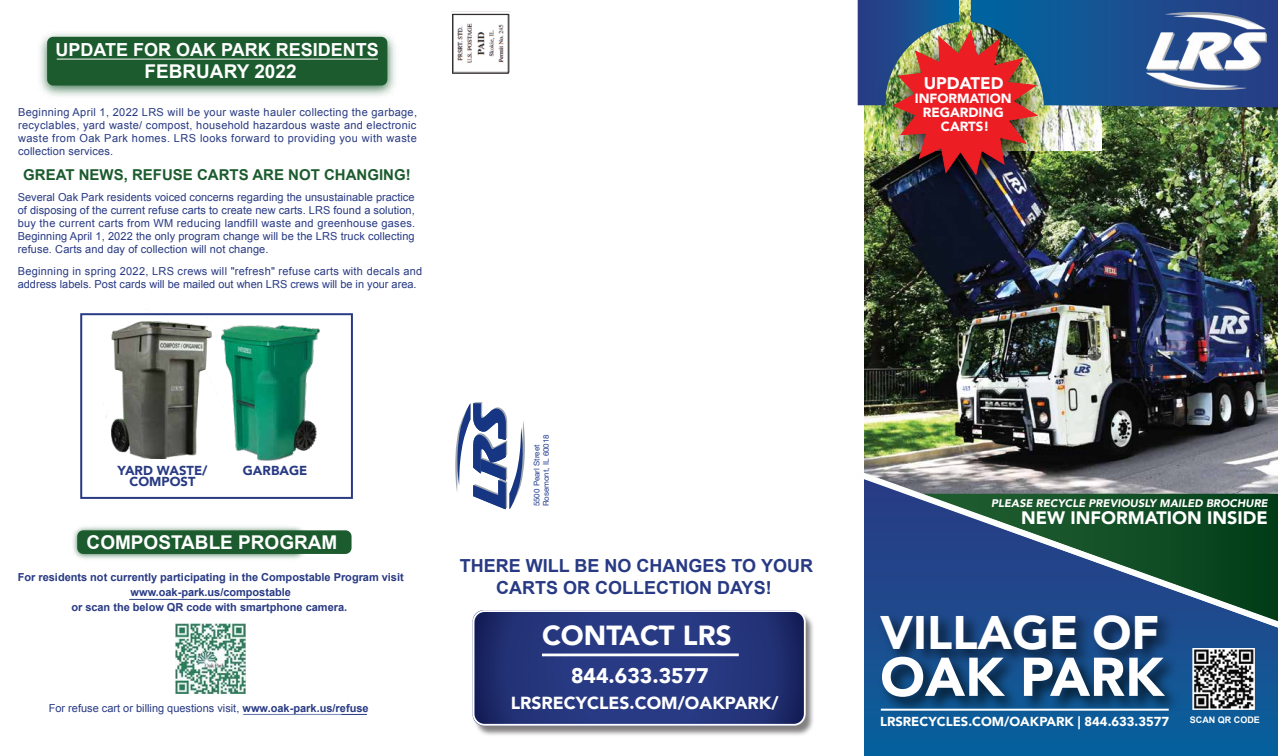
<style>
.page{position:relative;width:1278px;height:756px;background:#fff}
.page>*{position:absolute;margin:0;border:0;box-sizing:border-box;transform-origin:0 0}
.t1{font:900 54px "Avenir";color:#fff}
.t2{font:900 47px "Avenir";color:#fff}
.t3{font:900 27.6px "Avenir";color:#fff}
.t4{font:900 21.2px "Avenir";color:#fff}
.t5{font:700 19px "Arial";color:#fff}
.t6{font:700 18px/22px "Arial";color:#283a84;text-align:center}
.t7{font:700 18px "Arial";color:#fff}
.t8{font:900 18px "Avenir";color:#fff}
.t9{font:900 17.5px "Avenir";color:#fff}
.t10{font:900 16.8px "Avenir";color:#fff}
.t11{font:700 15px "Arial";color:#1c5b2e}
.t12{font:900 13.3px/13.9px "Avenir";color:#fff;text-align:center}
.t13{font:900 13px "Avenir";color:#fff}
.t14{font:900 13px/11px "Avenir";color:#283a84;text-align:center}
.t15{font:11px/13.2px "Arial";letter-spacing:.01em;color:#283a84;text-align:justify}
.t16{font:700 11px/15px "Arial";color:#283a84;text-align:center}
.t17{font:italic 900 11px "Avenir";letter-spacing:.005em;color:#fff}
.t18{font:700 9px "Arial";color:#fff}
.t19{font:7.8px/9.4px "Helvetica Neue";color:#25408f}
.s1{font-weight:700}
</style>
<div class="page">
<img style="left:864px;top:175px;width:414px;height:291px">
<svg style="left:864px;top:648px;width:414px;height:108px;background:#0d5f9b"></svg>
<img style="left:452px;top:13px;width:58px;height:60px">
<div style="left:452px;top:14px;width:57px;height:60px;border:1px solid #231f20"></div>
<svg style="left:455px;top:402px;width:70px;height:107px"></svg>
<img style="left:175px;top:624px;width:70px;height:70px">
<img style="left:40px;top:33px;width:356px;height:64px">
<div style="left:47px;top:37px;width:340px;height:49px;background:#1c5b2e;border-radius:6px"></div>
<hr style="left:129px;top:599px;width:160px;height:1px;background:#263c83">
<hr style="left:243px;top:714px;width:124px;height:1px;background:#263c83">
<div style="left:474px;top:611px;width:341px;height:126px;background:#231f20;opacity:.57"></div>
<svg style="left:474px;top:611px;width:331px;height:114px;background:#24357a"></svg>
<div style="left:473px;top:610px;width:333px;height:116px;border:2px solid #fff;border-radius:11px"></div>
<hr style="left:542px;top:653px;width:197px;height:3px;background:#fff">
<hr style="left:57px;top:59px;width:321px;height:1px;background:#fff">
<div style="left:80px;top:313px;width:273px;height:186px;border:2px solid #283a84"></div>
<svg style="left:243px;top:714px;width:99px;height:1px"></svg>
<img style="left:223px;top:325px;width:96px;height:135px">
<img style="left:98px;top:309px;width:125px;height:150px">
<svg style="left:864px;top:466px;width:414px;height:182px;background:#395e6b"></svg>
<img style="left:866px;top:175px;width:198px;height:36px">
<img style="left:858px;top:0;width:420px;height:175px">
<img style="left:1147px;top:12px;width:119px;height:78px">
<img style="left:872px;top:601px;width:332px;height:144px">
<hr style="left:881px;top:709px;width:288px;height:2px;background:#fff">
<img style="left:1192px;top:649px;width:62px;height:61px">
<img style="left:72px;top:494px;width:266px;height:66px">
<div style="left:77px;top:530px;width:275px;height:24px;background:#1c5b2e;border-radius:6px"></div>
<h3 class="t7" style="left:55px;top:38px;width:325px">UPDATE FOR OAK PARK RESIDENTS</h3>
<h3 class="t5" style="left:145px;top:59px;width:154px">FEBRUARY 2022</h3>
<p class="t15" style="left:18px;top:106px;width:401px">Beginning April 1, 2022 LRS will be your waste hauler collecting the garbage, recyclables, yard waste/ compost, household hazardous waste and electronic waste from Oak Park homes. LRS looks forward to providing you with waste collection services.</p>
<h3 class="t11" style="left:23px;top:165px;width:389px">GREAT NEWS, REFUSE CARTS ARE NOT CHANGING!</h3>
<p class="t15" style="left:18px;top:190px;width:399px">Several Oak Park residents voiced concerns regarding the unsustainable practice of disposing of the current refuse carts to create new carts. LRS found a solution, buy the current carts from WM reducing landfill waste and greenhouse gases.<br>Beginning April 1, 2022 the only program change will be the LRS truck collecting refuse. Carts and day of collection will not change.</p>
<p class="t15" style="left:18px;top:264px;width:406px">Beginning in spring 2022, LRS crews will "refresh" refuse carts with decals and address labels. Post cards will be mailed out when LRS crews will be in your area.</p>
<p class="t14" style="left:118px;top:465px;width:91px">YARD WASTE/<br>COMPOST</p>
<p class="t14" style="left:243px;top:465px;width:66px">GARBAGE</p>
<h3 class="t5" style="left:87px;top:530px;width:252px">COMPOSTABLE PROGRAM</h3>
<p class="t16" style="left:18px;top:570px;width:387px">For residents not currently participating in the Compostable Program visit www.oak-park.us/compostable<br>or scan the below QR code with smartphone camera.</p>
<p class="t15" style="left:49px;top:701px;width:321px">For refuse cart or billing questions visit, <span class="s1">www.oak-park.us/refuse</span></p>
<p class="t19" style="left:533px;top:506px;width:74px;rotate:-90deg">5500 Pearl Street<br>Rosemont, IL 60018</p>
<h3 class="t6" style="left:460px;top:556px;width:355px">THERE WILL BE NO CHANGES TO YOUR<br>CARTS OR COLLECTION DAYS!</h3>
<h3 class="t3" style="left:542px;top:612px;width:191px">CONTACT LRS</h3>
<h3 class="t4" style="left:571px;top:657px;width:139px">844.633.3577</h3>
<h3 class="t9" style="left:511px;top:688px;width:269px">LRSRECYCLES.COM/OAKPARK/</h3>
<h3 class="t10" style="left:924px;top:69px;width:81px">UPDATED</h3>
<p class="t12" style="left:915px;top:91px;width:98px">INFORMATION<br>REGARDING<br>CARTS!</p>
<p class="t17" style="left:991px;top:494px;width:278px">PLEASE RECYCLE PREVIOUSLY MAILED BROCHURE</p>
<h3 class="t8" style="left:1021px;top:502px;width:248px">NEW INFORMATION INSIDE</h3>
<h2 class="t2" style="left:880px;top:592px;width:281px">VILLAGE OF</h2>
<h1 class="t1" style="left:880px;top:631px;width:285px">OAK PARK</h1>
<p class="t13" style="left:880px;top:711px;width:291px">LRSRECYCLES.COM/OAKPARK | 844.633.3577</p>
<p class="t18" style="left:1190px;top:713px;width:72px">SCAN QR CODE</p>
</div>
